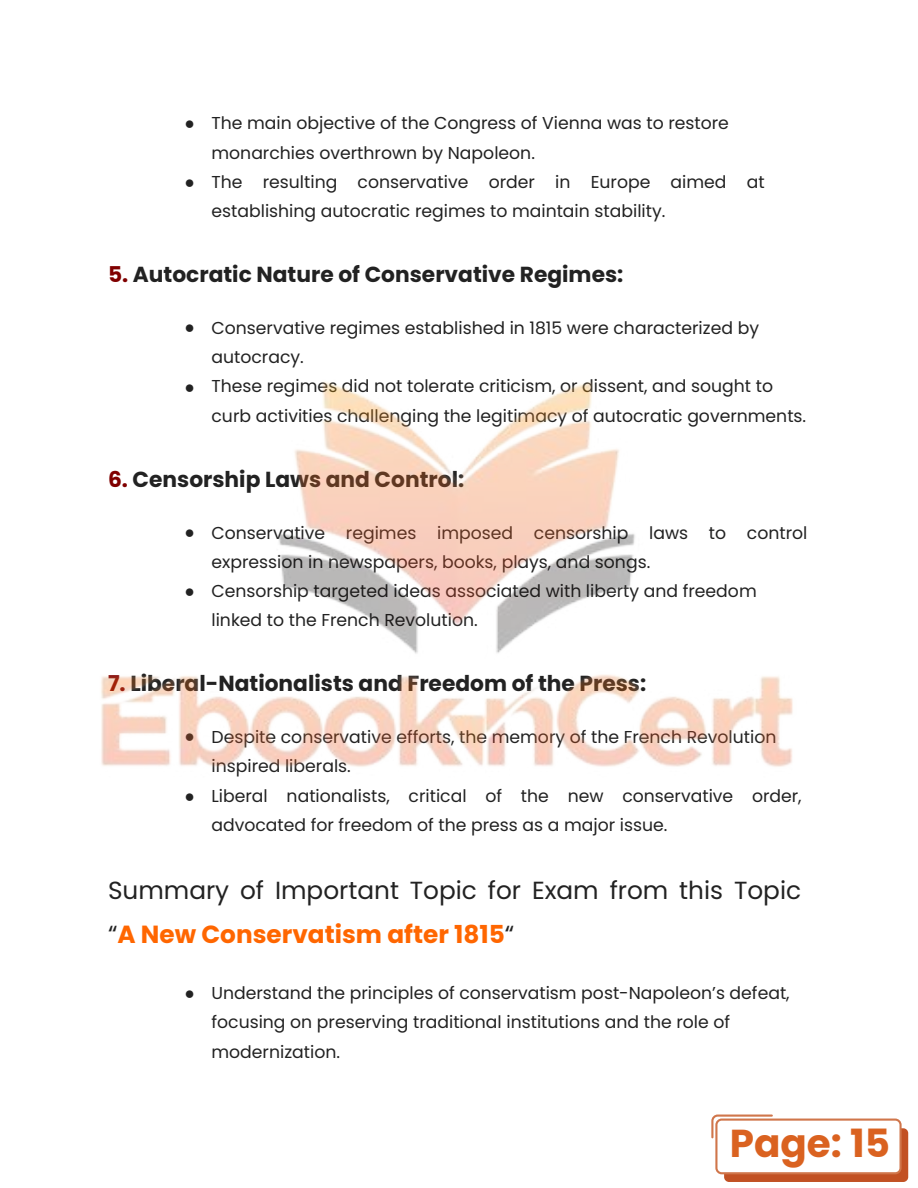
<style>
.page{position:relative;width:918px;height:1188px;background:#fff}
.page>*{position:absolute;margin:0;border:0;box-sizing:border-box;transform-origin:0 0}
.t1{font:700 38.85px "Poppins";color:#da6220}
.t2{font:24.75px/43.8px "Poppins";color:#222}
.t3{font:700 21.75px "Poppins";color:#222}
.t4{font:17.25px/29.2px "Poppins";color:#222}
.t5{font:17.25px "Arimo";color:#222}
.s1{color:#800000}
.s2{font-weight:700;color:#f60}
</style>
<div class="page">
<div style="left:724px;top:1128px;width:184px;height:54px;background:#c25123;border-radius:5px"></div>
<svg style="left:711px;top:1115px;width:191px;height:59px"></svg>
<img style="left:101px;top:382px;width:692px;height:385px">
<p class="t5" style="left:184px;top:113px;width:12px">●</p>
<p class="t5" style="left:184px;top:173px;width:12px">●</p>
<p class="t4" style="left:212px;top:109px;width:555px">The main objective of the Congress of Vienna was to restore monarchies overthrown by Napoleon.<br>The resulting conservative order in Europe aimed at establishing autocratic regimes to maintain stability.</p>
<p class="t3" style="left:108px;top:259px;width:517px"><span class="s1">5.</span> Autocratic Nature of Conservative Regimes:</p>
<p class="t5" style="left:184px;top:318px;width:12px">●</p>
<p class="t5" style="left:184px;top:377px;width:12px">●</p>
<p class="t4" style="left:212px;top:313px;width:596px">Conservative regimes established in 1815 were characterized by autocracy.<br>These regimes did not tolerate criticism, or dissent, and sought to curb activities challenging the legitimacy of autocratic governments.</p>
<p class="t3" style="left:108px;top:464px;width:358px"><span class="s1">6.</span> Censorship Laws and Control:</p>
<p class="t5" style="left:184px;top:522px;width:12px">●</p>
<p class="t5" style="left:184px;top:582px;width:12px">●</p>
<p class="t4" style="left:212px;top:518px;width:598px">Conservative regimes imposed censorship laws to control expression in newspapers, books, plays, and songs.<br>Censorship targeted ideas associated with liberty and freedom linked to the French Revolution.</p>
<p class="t3" style="left:108px;top:668px;width:540px"><span class="s1">7.</span> Liberal-Nationalists and Freedom of the Press:</p>
<p class="t5" style="left:184px;top:727px;width:12px">●</p>
<p class="t5" style="left:184px;top:786px;width:12px">●</p>
<p class="t4" style="left:212px;top:722px;width:592px">Despite conservative efforts, the memory of the French Revolution inspired liberals.<br>Liberal nationalists, critical of the new conservative order, advocated for freedom of the press as a major issue.</p>
<h2 class="t2" style="left:108px;top:868px;width:695px">Summary of Important Topic for Exam from this Topic “<span class="s2">A New Conservatism after 1815</span>“</h2>
<p class="t5" style="left:184px;top:983px;width:12px">●</p>
<p class="t4" style="left:212px;top:979px;width:580px">Understand the principles of conservatism post-Napoleon’s defeat, focusing on preserving traditional institutions and the role of modernization.</p>
<h1 class="t1" style="left:730px;top:1116px;width:162px">Page: 15</h1>
</div>
